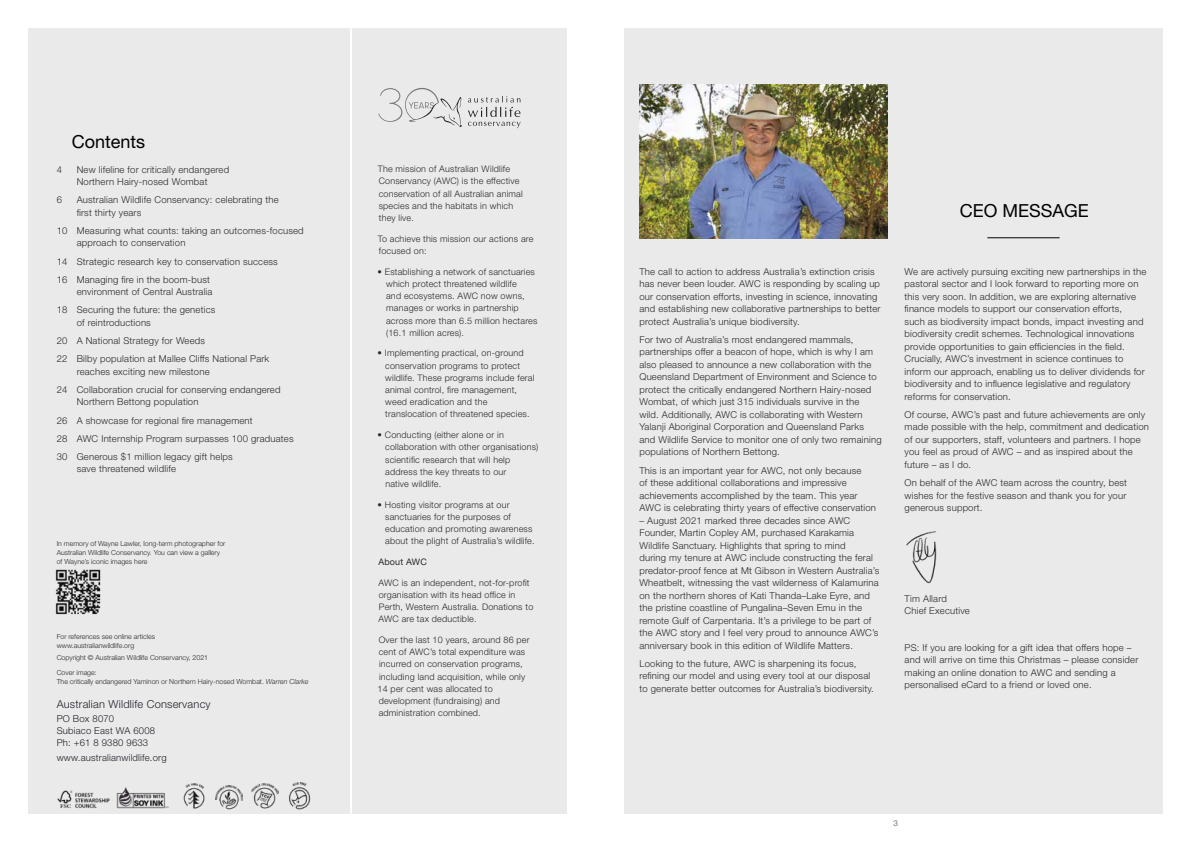
<style>
.page{position:relative;width:1191px;height:842px;background:#fff}
.page>*{position:absolute;margin:0;border:0;box-sizing:border-box;transform-origin:0 0}
.t1{font:18px "Helvetica Neue LT Std";color:#000}
.t2{font:300 11px "Helvetica Neue LT Std";letter-spacing:.02em;color:#20202a}
.t3{font:300 9.5px/12.5px "Helvetica Neue LT Std";letter-spacing:.02em;color:#292929}
.t4{font:300 9.5px/12px "Helvetica Neue LT Std";letter-spacing:.02em;color:#20202a}
.t5{font:300 9px/12.2px "Helvetica Neue LT Std";letter-spacing:.02em;color:#292929}
.t6{font:9px "Helvetica Neue LT Std";letter-spacing:.02em;color:#292929}
.t7{font:300 8px "Helvetica Neue LT Std";color:#484848}
.t8{font:300 7px/9px "Helvetica Neue LT Std";color:#292929}
.s1{font-style:italic}
</style>
<div class="page">
<div style="left:28px;top:28px;width:539px;height:785px;background:#eaeaea"></div>
<div style="left:624px;top:28px;width:538px;height:785px;background:#eaeaea"></div>
<svg style="left:468px;top:96px;width:52px;height:32px"></svg>
<svg style="left:378px;top:88px;width:84px;height:39px"></svg>
<img style="left:289px;top:783px;width:22px;height:27px">
<img style="left:57px;top:790px;width:53px;height:18px">
<img style="left:116px;top:787px;width:53px;height:22px">
<img style="left:183px;top:784px;width:22px;height:25px">
<img style="left:215px;top:785px;width:28px;height:25px">
<img style="left:251px;top:783px;width:27px;height:26px">
<hr style="left:350px;top:28px;width:2px;height:786px;background:#fff">
<hr style="left:987px;top:237px;width:72px;height:1px;background:#000">
<img style="left:639px;top:85px;width:248px;height:153px">
<img style="left:55px;top:569px;width:46px;height:46px">
<img style="left:906px;top:531px;width:31px;height:53px">
<h1 class="t1" style="left:72px;top:130px;width:75px">Contents</h1>
<p class="t3" style="left:57px;top:163px;width:7px">4</p>
<p class="t3" style="left:77px;top:163px;width:154px">New lifeline for critically endangered<br>Northern Hairy-nosed Wombat</p>
<p class="t3" style="left:57px;top:193px;width:7px">6</p>
<p class="t3" style="left:77px;top:193px;width:203px">Australian Wildlife Conservancy: celebrating the first thirty years</p>
<p class="t3" style="left:77px;top:224px;width:228px;text-indent:-20px">10 Measuring what counts: taking an outcomes-focused approach to conservation</p>
<p class="t3" style="left:57px;top:252px;width:223px;line-height:18.2px">14 Strategic research key to conservation success<br>16 Managing fire in the boom-bust</p>
<p class="t3" style="left:57px;top:283px;width:160px;line-height:18.2px;text-align:right">environment of Central Australia<br>18 Securing the future: the genetics</p>
<p class="t3" style="left:57px;top:313px;width:214px;line-height:18.2px;text-indent:20px">of reintroductions<br>20 A National Strategy for Weeds<br>22 Bilby population at Mallee Cliffs National Park</p>
<p class="t3" style="left:57px;top:362px;width:225px;line-height:18.2px;text-indent:20px">reaches exciting new milestone<br>24 Collaboration crucial for conserving endangered</p>
<p class="t3" style="left:57px;top:393px;width:238px;line-height:18.2px;text-indent:20px">Northern Bettong population<br>26 A showcase for regional fire management<br>28 AWC Internship Program surpasses 100 graduates 30 Generous $1 million legacy gift helps</p>
<p class="t3" style="left:77px;top:463px;width:101px">save threatened wildlife</p>
<p class="t8" style="left:57px;top:539px;width:170px">In memory of Wayne Lawler, long-term photographer for<br>Australian Wildlife Conservancy. You can view a gallery of Wayne’s iconic images here</p>
<p class="t8" style="left:57px;top:632px;width:100px">For references see online articles www.australianwildlife.org</p>
<p class="t8" style="left:57px;top:653px;width:153px">Copyright © Australian Wildlife Conservancy, 2021</p>
<p class="t8" style="left:57px;top:667px;width:253px">Cover image:<br>The critically endangered Yaminon or Northern Hairy-nosed Wombat. <span class="s1">Warren Clarke</span></p>
<p class="t2" style="left:57px;top:697px;width:155px">Australian Wildlife Conservancy</p>
<p class="t4" style="left:57px;top:713px;width:100px">PO Box 8070<br>Subiaco East WA 6008<br>Ph: +61 8 9380 9633</p>
<p class="t4" style="left:57px;top:752px;width:111px">www.australianwildlife.org</p>
<p class="t5" style="left:378px;top:163px;width:146px">The mission of Australian Wildlife<br>Conservancy (AWC) is the effective conservation of all Australian animal species and the habitats in which they live.</p>
<p class="t5" style="left:378px;top:232px;width:157px">To achieve this mission our actions are focused on:</p>
<p class="t5" style="left:386px;top:265px;width:153px;text-indent:-9px">• Establishing a network of sanctuaries which protect threatened wildlife<br>and ecosystems. AWC now owns, manages or works in partnership across more than 6.5 million hectares (16.1 million acres).</p>
<p class="t5" style="left:385px;top:347px;width:151px;text-indent:-8px">• Implementing practical, on-ground conservation programs to protect wildlife. These programs include feral animal control, fire management, weed eradication and the translocation of threatened species.</p>
<p class="t5" style="left:385px;top:429px;width:155px;text-indent:-8px">• Conducting (either alone or in collaboration with other organisations) scientific research that will help address the key threats to our<br>native wildlife.</p>
<p class="t5" style="left:385px;top:498px;width:151px;text-indent:-8px">• Hosting visitor programs at our sanctuaries for the purposes of education and promoting awareness about the plight of Australia’s wildlife.</p>
<p class="t6" style="left:378px;top:556px;width:50px">About AWC</p>
<p class="t5" style="left:378px;top:576px;width:156px">AWC is an independent, not-for-profit organisation with its head office in Perth, Western Australia. Donations to AWC are tax deductible.</p>
<p class="t5" style="left:377px;top:633px;width:154px">Over the last 10 years, around 86 per cent of AWC’s total expenditure was incurred on conservation programs, including land acquisition, while only 14 per cent was allocated to development (fundraising) and administration combined.</p>
<p class="t3" style="left:639px;top:265px;width:242px">The call to action to address Australia’s extinction crisis has never been louder. AWC is responding by scaling up our conservation efforts, investing in science, innovating and establishing new collaborative partnerships to better protect Australia’s unique biodiversity.</p>
<p class="t3" style="left:639px;top:333px;width:244px">For two of Australia’s most endangered mammals, partnerships offer a beacon of hope, which is why I am also pleased to announce a new collaboration with the Queensland Department of Environment and Science to protect the critically endangered Northern Hairy-nosed Wombat, of which just 315 individuals survive in the<br>wild. Additionally, AWC is collaborating with Western Yalanji Aboriginal Corporation and Queensland Parks and Wildlife Service to monitor one of only two remaining populations of Northern Bettong.</p>
<p class="t3" style="left:639px;top:464px;width:238px">This is an important year for AWC, not only because<br>of these additional collaborations and impressive achievements accomplished by the team. This year AWC is celebrating thirty years of effective conservation</p>
<p class="t3" style="left:639px;top:514px;width:241px">– August 2021 marked three decades since AWC Founder, Martin Copley AM, purchased Karakamia Wildlife Sanctuary. Highlights that spring to mind<br>during my tenure at AWC include constructing the feral predator-proof fence at Mt Gibson in Western Australia’s Wheatbelt, witnessing the vast wilderness of Kalamurina on the northern shores of Kati Thanda–Lake Eyre, and the pristine coastline of Pungalina–Seven Emu in the remote Gulf of Carpentaria. It’s a privilege to be part of the AWC story and I feel very proud to announce AWC’s anniversary book in this edition of Wildlife Matters.</p>
<p class="t3" style="left:639px;top:657px;width:236px">Looking to the future, AWC is sharpening its focus, refining our model and using every tool at our disposal to generate better outcomes for Australia’s biodiversity.</p>
<h1 class="t1" style="left:960px;top:200px;width:131px">CEO MESSAGE</h1>
<p class="t3" style="left:904px;top:265px;width:243px">We are actively pursuing exciting new partnerships in the pastoral sector and I look forward to reporting more on this very soon. In addition, we are exploring alternative finance models to support our conservation efforts,<br>such as biodiversity impact bonds, impact investing and biodiversity credit schemes. Technological innovations provide opportunities to gain efficiencies in the field.<br>Crucially, AWC’s investment in science continues to inform our approach, enabling us to deliver dividends for biodiversity and to influence legislative and regulatory reforms for conservation.</p>
<p class="t3" style="left:904px;top:408px;width:246px">Of course, AWC’s past and future achievements are only made possible with the help, commitment and dedication of our supporters, staff, volunteers and partners. I hope you feel as proud of AWC – and as inspired about the future – as I do.</p>
<p class="t3" style="left:904px;top:476px;width:224px;text-align:justify">On behalf of the AWC team across the country, best wishes for the festive season and thank you for your generous support.</p>
<p class="t3" style="left:904px;top:592px;width:67px">Tim Allard<br>Chief Executive</p>
<p class="t3" style="left:904px;top:641px;width:235px">PS: If you are looking for a gift idea that offers hope – and will arrive on time this Christmas – please consider making an online donation to AWC and sending a personalised eCard to a friend or loved one.</p>
<p class="t7" style="left:893px;top:818px;width:6px">3</p>
</div>
